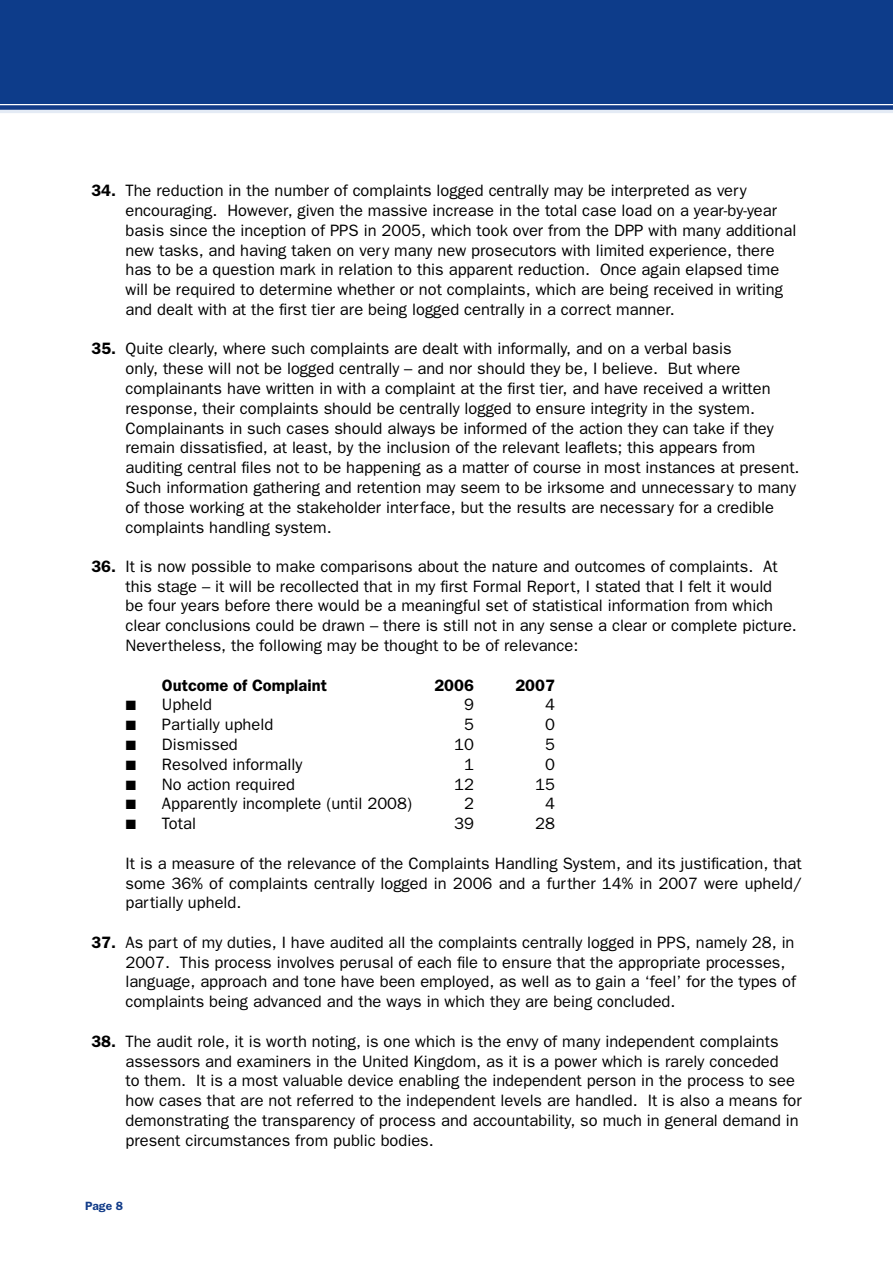
<style>
.page{position:relative;width:893px;height:1263px;background:#fff}
.page>*{position:absolute;margin:0;border:0;box-sizing:border-box;transform-origin:0 0}
.t1{font:16.5px/19.8px "Franklin Gothic";color:#000}
.t2{font:600 16.5px "Franklin Gothic";color:#000}
.t3{font:13.5px "Zapf Dingbats ITC";color:#000}
.t4{font:600 12px "Franklin Gothic";color:#123c89}
.s1{font-weight:600}
</style>
<div class="page">
<hr style="left:0;top:110px;width:893px;height:3px;background:#e4ebf5">
<div style="left:0;top:105px;width:893px;height:5px;background:#123c89"></div>
<div style="left:0;top:0;width:893px;height:103px;background:#0d3c8a"></div>
<p class="t1" style="left:125px;top:180px;width:672px;text-indent:-34px"><span class="s1">34.</span> The reduction in the number of complaints logged centrally may be interpreted as very encouraging. However, given the massive increase in the total case load on a year-by-year basis since the inception of PPS in 2005, which took over from the DPP with many additional new tasks, and having taken on very many new prosecutors with limited experience, there has to be a question mark in relation to this apparent reduction. Once again elapsed time will be required to determine whether or not complaints, which are being received in writing and dealt with at the first tier are being logged centrally in a correct manner.</p>
<p class="t1" style="left:125px;top:338px;width:676px;text-indent:-34px"><span class="s1">35.</span> Quite clearly, where such complaints are dealt with informally, and on a verbal basis<br>only, these will not be logged centrally – and nor should they be, I believe. But where complainants have written in with a complaint at the first tier, and have received a written response, their complaints should be centrally logged to ensure integrity in the system.<br>Complainants in such cases should always be informed of the action they can take if they remain dissatisfied, at least, by the inclusion of the relevant leaflets; this appears from auditing central files not to be happening as a matter of course in most instances at present.<br>Such information gathering and retention may seem to be irksome and unnecessary to many of those working at the stakeholder interface, but the results are necessary for a credible complaints handling system.</p>
<p class="t1" style="left:125px;top:556px;width:673px;text-indent:-34px"><span class="s1">36.</span> It is now possible to make comparisons about the nature and outcomes of complaints. At this stage – it will be recollected that in my first Formal Report, I stated that I felt it would<br>be four years before there would be a meaningful set of statistical information from which clear conclusions could be drawn – there is still not in any sense a clear or complete picture.<br>Nevertheless, the following may be thought to be of relevance:</p>
<p class="t2" style="left:162px;top:675px;width:167px">Outcome of Complaint</p>
<p class="t2" style="left:434px;top:675px;width:41px">2006</p>
<p class="t2" style="left:515px;top:675px;width:41px">2007</p>
<p class="t3" style="left:126px;top:699px;width:12px">■</p>
<p class="t1" style="left:162px;top:695px;width:52px">Upheld</p>
<p class="t1" style="left:464px;top:695px;width:11px">9</p>
<p class="t1" style="left:545px;top:695px;width:11px">4</p>
<p class="t3" style="left:126px;top:719px;width:12px">■</p>
<p class="t1" style="left:162px;top:714px;width:113px">Partially upheld</p>
<p class="t1" style="left:464px;top:714px;width:11px">5</p>
<p class="t1" style="left:545px;top:714px;width:11px">0</p>
<p class="t3" style="left:126px;top:739px;width:12px">■</p>
<p class="t1" style="left:162px;top:734px;width:77px">Dismissed</p>
<p class="t1" style="left:454px;top:734px;width:21px">10</p>
<p class="t1" style="left:545px;top:734px;width:11px">5</p>
<p class="t3" style="left:126px;top:759px;width:12px">■</p>
<p class="t1" style="left:162px;top:754px;width:142px">Resolved informally</p>
<p class="t1" style="left:464px;top:754px;width:11px">1</p>
<p class="t1" style="left:545px;top:754px;width:11px">0</p>
<p class="t3" style="left:126px;top:779px;width:12px">■</p>
<p class="t1" style="left:162px;top:774px;width:135px">No action required</p>
<p class="t1" style="left:454px;top:774px;width:21px">12</p>
<p class="t1" style="left:535px;top:774px;width:21px">15</p>
<p class="t3" style="left:126px;top:798px;width:12px">■</p>
<p class="t1" style="left:162px;top:794px;width:252px">Apparently incomplete (until 2008)</p>
<p class="t1" style="left:464px;top:794px;width:11px">2</p>
<p class="t1" style="left:545px;top:794px;width:11px">4</p>
<p class="t3" style="left:126px;top:818px;width:12px">■</p>
<p class="t1" style="left:162px;top:813px;width:36px">Total</p>
<p class="t1" style="left:454px;top:813px;width:21px">39</p>
<p class="t1" style="left:535px;top:813px;width:21px">28</p>
<p class="t1" style="left:125px;top:853px;width:678px;text-align:justify">It is a measure of the relevance of the Complaints Handling System, and its justification, that some 36% of complaints centrally logged in 2006 and a further 14% in 2007 were upheld/ partially upheld.</p>
<p class="t1" style="left:125px;top:932px;width:672px;text-indent:-34px"><span class="s1">37.</span> As part of my duties, I have audited all the complaints centrally logged in PPS, namely 28, in 2007. This process involves perusal of each file to ensure that the appropriate processes, language, approach and tone have been employed, as well as to gain a ‘feel’ for the types of complaints being advanced and the ways in which they are being concluded.</p>
<p class="t1" style="left:125px;top:1031px;width:678px;text-indent:-34px"><span class="s1">38.</span> The audit role, it is worth noting, is one which is the envy of many independent complaints assessors and examiners in the United Kingdom, as it is a power which is rarely conceded<br>to them. It is a most valuable device enabling the independent person in the process to see how cases that are not referred to the independent levels are handled. It is also a means for demonstrating the transparency of process and accountability, so much in general demand in present circumstances from public bodies.</p>
<p class="t4" style="left:85px;top:1199px;width:39px">Page 8</p>
</div>
